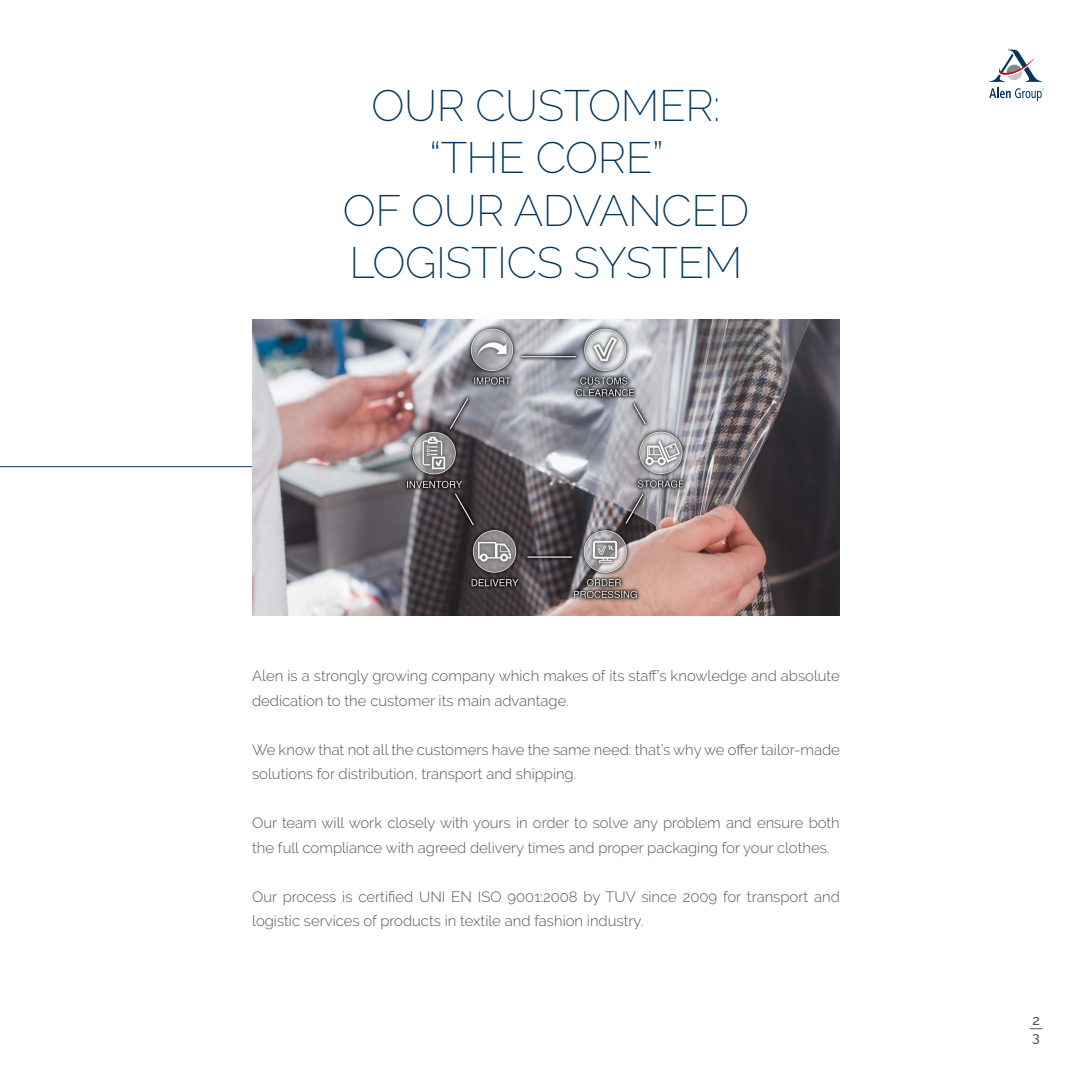
<style>
.page{position:relative;width:1092px;height:1092px;background:#fff}
.page>*{position:absolute;margin:0;border:0;box-sizing:border-box;transform-origin:0 0}
.t1{font:200 43.75px/52.5px "Raleway";letter-spacing:-.01em;color:#00365f;text-align:center}
.t2{font:300 14.88px/24.5px "Raleway";color:#575756}
.t3{font:500 14px/17.3px "Raleway";color:#575756}
</style>
<div class="page">
<hr style="left:0;top:466px;width:313px;height:1px;background:#00365f">
<svg style="left:989px;top:88px;width:54px;height:13px"></svg>
<svg style="left:989px;top:50px;width:52px;height:32px"></svg>
<svg style="left:1029px;top:1028px;width:13px;height:1px"></svg>
<img style="left:252px;top:319px;width:587px;height:296px">
<h1 class="t1" style="left:343px;top:79px;width:408px">OUR CUSTOMER: “THE CORE”<br>OF OUR ADVANCED<br>LOGISTICS SYSTEM</h1>
<p class="t2" style="left:252px;top:663px;width:589px">Alen is a strongly growing company which makes of its staff’s knowledge and absolute dedication to the customer its main advantage.</p>
<p class="t2" style="left:252px;top:737px;width:589px">We know that not all the customers have the same need: that’s why we offer tailor-made solutions for distribution, transport and shipping.</p>
<p class="t2" style="left:252px;top:810px;width:589px">Our team will work closely with yours in order to solve any problem and ensure both the full compliance with agreed delivery times and proper packaging for your clothes.</p>
<p class="t2" style="left:252px;top:884px;width:589px">Our process is certified UNI EN ISO 9001:2008 by TUV since 2009 for transport and logistic services of products in textile and fashion industry.</p>
<p class="t3" style="left:1032px;top:1010px;width:9px">2<br>3</p>
</div>
